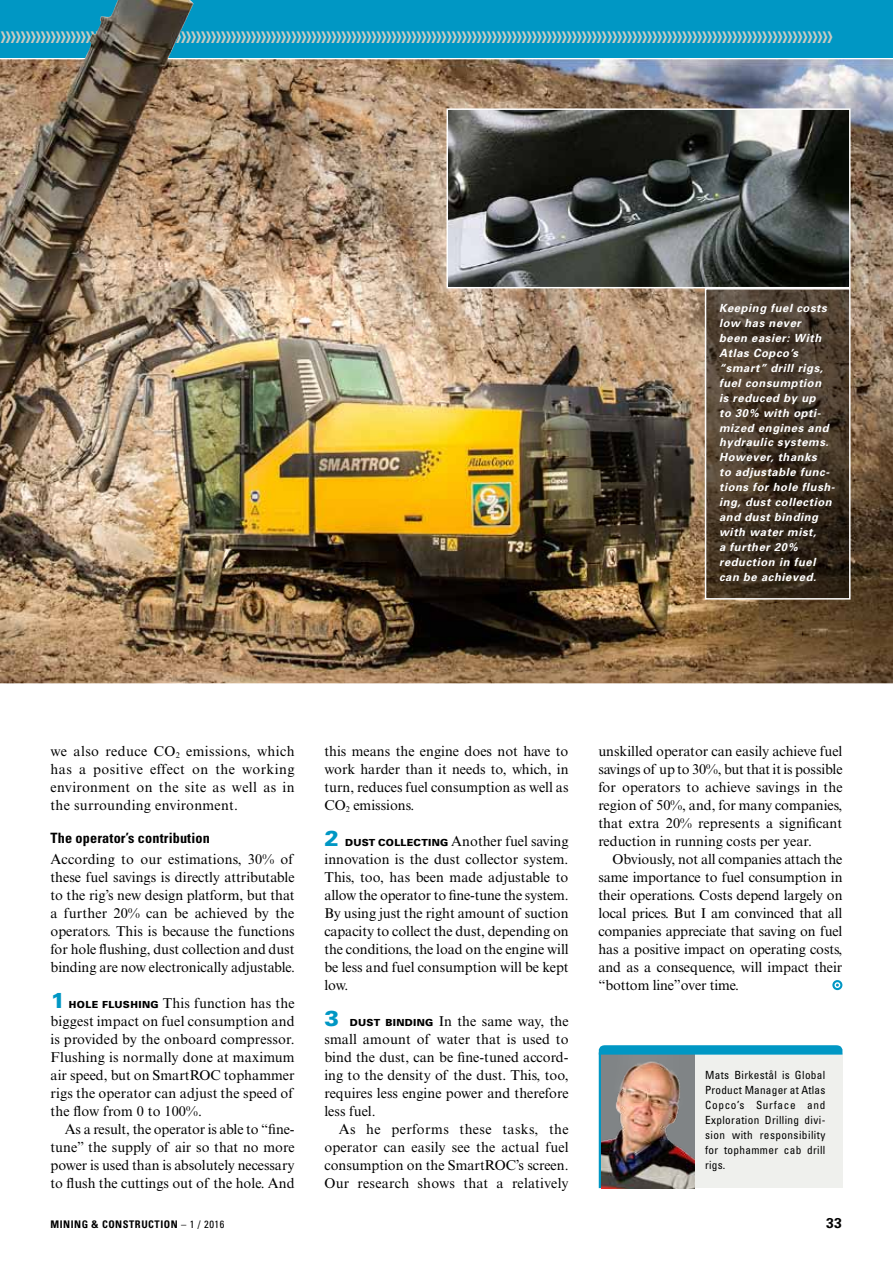
<style>
.page{position:relative;width:893px;height:1263px;background:#fff}
.page>*{position:absolute;margin:0;border:0;box-sizing:border-box;transform-origin:0 0}
.t1{font:900 21.75px "Univers";color:#0097c4}
.t2{font:15px "Tokyo Two Solid";color:#c8cbc2}
.t3{font:14.25px/18px "Times NRMT";color:#000;text-align:justify}
.t4{font:700 condensed 14.25px "Univers";letter-spacing:.01em;color:#000}
.t5{font:700 14.25px "Univers";color:#000}
.t6{font:italic 700 11.25px/15px "Univers";letter-spacing:.05em;color:#fff}
.t7{font:condensed 11.25px/15px "Univers";letter-spacing:.035em;color:#000;text-align:justify}
.t8{font:700 condensed 10.5px "Univers";letter-spacing:.05em;color:#000}
.t9{font:900 9.75px "Univers";letter-spacing:.03em;color:#000}
.s1{font-family:"Univers";font-weight:900;font-size:9.75px}
.s2{font-weight:400}
</style>
<div class="page">
<img style="left:0;top:0;width:893px;height:683px">
<div style="left:832px;top:980px;width:10px;height:10px;border:2px solid #0097c4;border-radius:50%"></div>
<div style="left:599px;top:1053px;width:243px;height:135px;background:#eff0ed"></div>
<hr style="left:599px;top:1052px;width:2px;height:136px;background:#0097c4">
<img style="left:601px;top:1054px;width:93px;height:134px">
<svg style="left:599px;top:1045px;width:243px;height:9px;background:#079ac5"></svg>
<svg style="left:708px;top:291px;width:139px;height:306px;background:#433527"></svg>
<div style="left:705px;top:288px;width:145px;height:312px;border:2px solid #fff"></div>
<img style="left:449px;top:111px;width:398px;height:174px">
<div style="left:446px;top:108px;width:404px;height:180px;border:2px solid #fff"></div>
<p class="t2" style="left:1px;top:28px;width:833px">&gt;&gt;&gt;&gt;&gt;&gt;&gt;&gt;&gt;&gt;&gt;&gt;&gt;&gt;&gt;&gt;&gt;&gt;&gt;&gt;&gt;&gt;&gt;&gt;&gt;&gt;&gt;&gt;&gt;&gt;&gt;&gt;&gt;&gt;&gt;&gt;&gt;&gt;&gt;&gt;&gt;&gt;&gt;&gt;&gt;&gt;&gt;&gt;&gt;&gt;&gt;&gt;&gt;&gt;&gt;&gt;&gt;&gt;&gt;&gt;&gt;&gt;&gt;&gt;&gt;&gt;&gt;&gt;&gt;&gt;&gt;&gt;&gt;&gt;&gt;&gt;&gt;&gt;&gt;&gt;&gt;&gt;&gt;&gt;&gt;&gt;&gt;&gt;&gt;&gt;&gt;&gt;&gt;&gt;&gt;&gt;&gt;&gt;&gt;&gt;&gt;&gt;&gt;&gt;&gt;&gt;&gt;&gt;&gt;&gt;&gt;&gt;&gt;&gt;&gt;&gt;&gt;&gt;&gt;&gt;&gt;&gt;&gt;&gt;&gt;&gt;&gt;&gt;&gt;&gt;&gt;&gt;&gt;&gt;&gt;&gt;&gt;&gt;&gt;&gt;&gt;&gt;&gt;&gt;&gt;&gt;&gt;&gt;&gt;&gt;&gt;&gt;&gt;&gt;&gt;&gt;&gt;&gt;&gt;&gt;&gt;&gt;&gt;&gt;&gt;&gt;</p>
<p class="t6" style="left:719px;top:300px;width:117px">Keeping fuel costs low has never<br>been easier: With<br>Atlas Copco’s “smart” drill rigs, fuel consumption<br>is reduced by up<br>to 30% with opti&shy;mized engines and hydraulic systems.<br>However, thanks<br>to adjustable func&shy;tions for hole flush&shy;ing, dust collection and dust binding with water mist,<br>a further 20% reduction in fuel can be achieved.</p>
<p class="t3" style="left:51px;top:742px;width:246px">we also reduce CO<sub>2</sub> emissions, which has a positive effect on the working environment on the site as well as in the surrounding environment.</p>
<p class="t4" style="left:51px;top:829px;width:161px">The operator’s contribution</p>
<p class="t3" style="left:51px;top:850px;width:246px">According to our estimations, 30% of these fuel savings is directly attributable to the rig’s new design platform, but that a further 20% can be achieved by the operators. This is because the functions for hole flushing, dust collection and dust binding are now electronically adjustable.</p>
<h1 class="t1" style="left:51px;top:987px;width:16px">1</h1>
<p class="t9" style="left:69px;top:998px;width:62px">HOLE FLUSHING</p>
<p class="t3" style="left:51px;top:994px;width:246px;text-indent:112px">This function has the biggest impact on fuel consumption and is provided by the onboard compressor.<br>Flushing is normally done at maximum air speed, but on SmartROC tophammer rigs the operator can adjust the speed of the flow from 0 to 100%.</p>
<p class="t3" style="left:51px;top:1120px;width:246px;text-indent:14px">As a result, the operator is able to “fine&shy;tune” the supply of air so that no more power is used than is absolutely necessary to flush the cuttings out of the hole. And</p>
<p class="t3" style="left:324px;top:742px;width:246px">this means the engine does not have to work harder than it needs to, which, in turn, reduces fuel consumption as well as CO<sub>2</sub> emissions.</p>
<h1 class="t1" style="left:324px;top:825px;width:16px">2</h1>
<p class="t9" style="left:345px;top:836px;width:57px">DUST COLLEC</p>
<p class="t3" style="left:324px;top:832px;width:246px;text-indent:97px"><span class="s1">TING</span> Another fuel saving innovation is the dust collector system.<br>This, too, has been made adjustable to allow the operator to fine-tune the system.<br>By using just the right amount of suction capacity to collect the dust, depending on the conditions, the load on the engine will be less and fuel consumption will be kept low.</p>
<h1 class="t1" style="left:324px;top:1005px;width:16px">3</h1>
<p class="t9" style="left:350px;top:1016px;width:71px">DUST BINDING</p>
<p class="t3" style="left:324px;top:1012px;width:246px;text-indent:114px">In the same way, the small amount of water that is used to bind the dust, can be fine-tuned accord&shy;ing to the density of the dust. This, too, requires less engine power and therefore less fuel.</p>
<p class="t3" style="left:324px;top:1120px;width:246px;text-indent:14px">As he performs these tasks, the operator can easily see the actual fuel consumption on the SmartROC’s screen.<br>Our research shows that a relatively</p>
<p class="t3" style="left:598px;top:742px;width:246px">unskilled operator can easily achieve fuel savings of up to 30%, but that it is possible for operators to achieve savings in the region of 50%, and, for many companies, that extra 20% represents a significant reduction in running costs per year.</p>
<p class="t3" style="left:598px;top:850px;width:246px;text-indent:14px">Obviously, not all companies attach the same importance to fuel consumption in their operations. Costs depend largely on local prices. But I am convinced that all companies appreciate that saving on fuel has a positive impact on operating costs, and as a consequence, will impact their “bottom line”over time.</p>
<p class="t7" style="left:705px;top:1067px;width:122px">Mats Birkestål is Global Product Manager at Atlas Copco’s Surface and Exploration Drilling divi&shy;sion with responsibility for tophammer cab drill rigs.</p>
<p class="t8" style="left:51px;top:1218px;width:175px">Mining &amp; Construction <span class="s2">– 1 / 2016</span></p>
<p class="t5" style="left:826px;top:1214px;width:17px">33</p>
</div>
